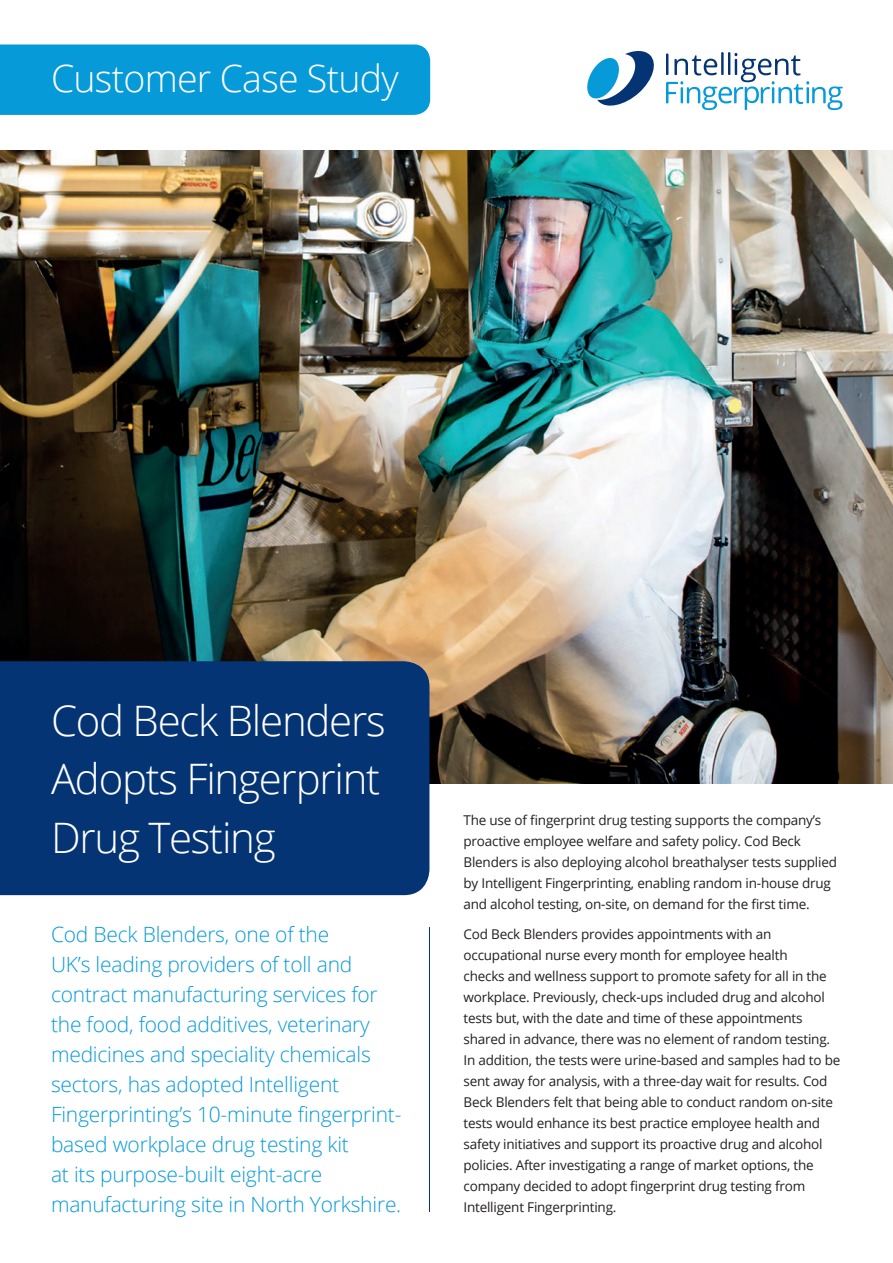
<style>
.page{position:relative;width:893px;height:1263px;background:#fff}
.page>*{position:absolute;margin:0;border:0;box-sizing:border-box;transform-origin:0 0}
.t1{font:300 42px/58.5px "Open Sans";letter-spacing:-.03em;color:#fff}
.t2{font:300 37.5px "Open Sans";letter-spacing:-.02em;color:#fff}
.t3{font:300 21px/30px "Open Sans";letter-spacing:-.01em;color:#069ad9}
.t4{font:13.5px/21px "Open Sans";letter-spacing:-.015em;color:#231f20}
</style>
<div class="page">
<img style="left:0;top:151px;width:893px;height:632px">
<svg style="left:587px;top:51px;width:67px;height:55px"></svg>
<hr style="left:721px;top:52px;width:3px;height:23px;background:#053474">
<hr style="left:728px;top:52px;width:2px;height:23px;background:#053474">
<svg style="left:666px;top:53px;width:177px;height:57px"></svg>
<div style="left:0;top:45px;width:430px;height:70px;background:#069ad9"></div>
<div style="left:0;top:661px;width:429px;height:234px;background:#053474"></div>
<hr style="left:429px;top:927px;width:1px;height:285px;background:#053474">
<h2 class="t2" style="left:51px;top:52px;width:349px">Customer Case Study</h2>
<h1 class="t1" style="left:51px;top:690px;width:336px">Cod Beck Blenders<br>Adopts Fingerprint<br>Drug Testing</h1>
<p class="t3" style="left:51px;top:919px;width:352px">Cod Beck Blenders, one of the<br>UK’s leading providers of toll and contract manufacturing services for the food, food additives, veterinary medicines and speciality chemicals sectors, has adopted Intelligent Fingerprinting’s 10-minute fingerprint&shy;based workplace drug testing kit<br>at its purpose-built eight-acre manufacturing site in North Yorkshire.</p>
<p class="t4" style="left:463px;top:810px;width:375px">The use of fingerprint drug testing supports the company’s proactive employee welfare and safety policy. Cod Beck Blenders is also deploying alcohol breathalyser tests supplied by Intelligent Fingerprinting, enabling random in-house drug and alcohol testing, on-site, on demand for the first time.</p>
<p class="t4" style="left:463px;top:923px;width:378px">Cod Beck Blenders provides appointments with an occupational nurse every month for employee health<br>checks and wellness support to promote safety for all in the workplace. Previously, check-ups included drug and alcohol tests but, with the date and time of these appointments shared in advance, there was no element of random testing.<br>In addition, the tests were urine-based and samples had to be sent away for analysis, with a three-day wait for results. Cod Beck Blenders felt that being able to conduct random on-site tests would enhance its best practice employee health and safety initiatives and support its proactive drug and alcohol policies. After investigating a range of market options, the company decided to adopt fingerprint drug testing from Intelligent Fingerprinting.</p>
</div>
